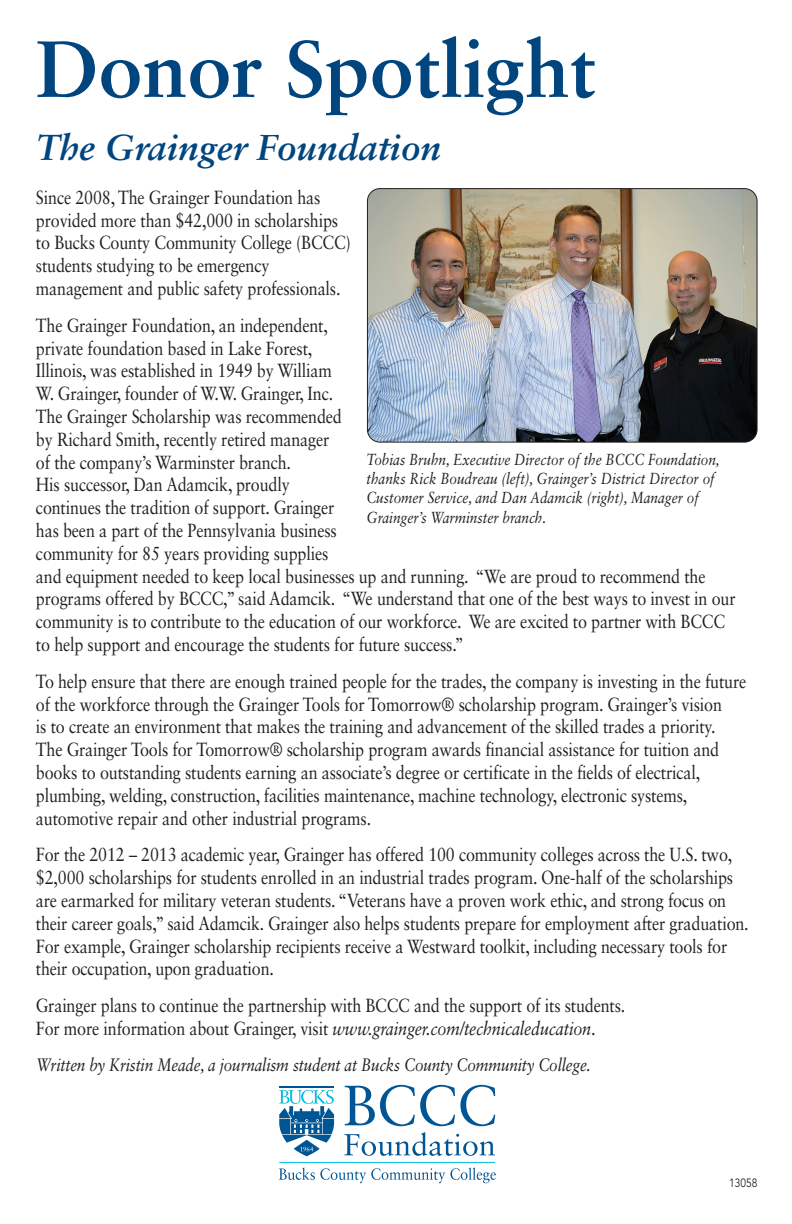
<style>
.page{position:relative;width:792px;height:1224px;background:#fff}
.page>*{position:absolute;margin:0;border:0;box-sizing:border-box;transform-origin:0 0}
.t1{font:700 80px "Sabon LT Std";color:#01457f}
.t2{font:italic 700 36px "Sabon LT Std";color:#01457f}
.t3{font:19px/22.8px "Sabon LT Std";letter-spacing:-.01em;color:#231f20;scale:.85 1}
.t4{font:italic 18px "Sabon LT Std";letter-spacing:-.01em;color:#231f20;scale:.85 1}
.t5{font:italic 16px/19.2px "Sabon LT Std";color:#231f20;scale:.85 1}
.t6{font:12px "Avenir LT Std";color:#231f20;scale:.85 1}
.s1{font-style:italic}
</style>
<div class="page">
<img style="left:367px;top:189px;width:390px;height:253px;border-radius:12px">
<div style="left:367px;top:188px;width:391px;height:255px;border:2px solid #231f20;border-radius:13px"></div>
<svg style="left:345px;top:1085px;width:150px;height:41px"></svg>
<svg style="left:344px;top:1132px;width:151px;height:24px"></svg>
<svg style="left:279px;top:1167px;width:217px;height:16px"></svg>
<hr style="left:279px;top:1162px;width:216px;height:1px;background:#02bce5">
<hr style="left:279px;top:1086px;width:55px;height:2px;background:#005595">
<svg style="left:279px;top:1090px;width:55px;height:66px"></svg>
<h1 class="t1" style="left:36px;top:36px;width:562px">Donor Spotlight</h1>
<h2 class="t2" style="left:36px;top:132px;width:406px">The Grainger Foundation</h2>
<p class="t3" style="left:36px;top:187px;width:372px">Since 2008, The Grainger Foundation has provided more than $42,000 in scholarships to Bucks County Community College (BCCC) students studying to be emergency management and public safety professionals.</p>
<p class="t3" style="left:36px;top:315px;width:825px">The Grainger Foundation, an independent,<br>private foundation based in Lake Forest,<br>Illinois, was established in 1949 by William<br>W. Grainger, founder of W.W. Grainger, Inc.<br>The Grainger Scholarship was recommended<br>by Richard Smith, recently retired manager<br>of the company’s Warminster branch.<br>His successor, Dan Adamcik, proudly<br>continues the tradition of support. Grainger<br>has been a part of the Pennsylvania business<br>community for 85 years providing supplies<br>and equipment needed to keep local businesses up and running. “We are proud to recommend the programs offered by BCCC,” said Adamcik. “We understand that one of the best ways to invest in our community is to contribute to the education of our workforce. We are excited to partner with BCCC to help support and encourage the students for future success.”</p>
<p class="t3" style="left:36px;top:671px;width:837px">To help ensure that there are enough trained people for the trades, the company is investing in the future of the workforce through the Grainger Tools for Tomorrow® scholarship program. Grainger’s vision<br>is to create an environment that makes the training and advancement of the skilled trades a priority.<br>The Grainger Tools for Tomorrow® scholarship program awards financial assistance for tuition and books to outstanding students earning an associate’s degree or certificate in the fields of electrical, plumbing, welding, construction, facilities maintenance, machine technology, electronic systems, automotive repair and other industrial programs.</p>
<p class="t3" style="left:36px;top:845px;width:840px">For the 2012 – 2013 academic year, Grainger has offered 100 community colleges across the U.S. two, $2,000 scholarships for students enrolled in an industrial trades program. One-half of the scholarships are earmarked for military veteran students. “Veterans have a proven work ethic, and strong focus on their career goals,” said Adamcik. Grainger also helps students prepare for employment after graduation.<br>For example, Grainger scholarship recipients receive a Westward toolkit, including necessary tools for their occupation, upon graduation.</p>
<p class="t3" style="left:36px;top:996px;width:695px">Grainger plans to continue the partnership with BCCC and the support of its students.<br>For more information about Grainger, visit <span class="s1">www.grainger.com/technicaleducation</span>.</p>
<p class="t4" style="left:36px;top:1057px;width:654px">Written by Kristin Meade, a journalism student at Bucks County Community College.</p>
<p class="t5" style="left:366px;top:451px;width:417px">Tobias Bruhn, Executive Director of the BCCC Foundation, thanks Rick Boudreau (left), Grainger’s District Director of Customer Service, and Dan Adamcik (right), Manager of Grainger’s Warminster branch.</p>
<p class="t6" style="left:729px;top:1178px;width:35px">13058</p>
</div>
